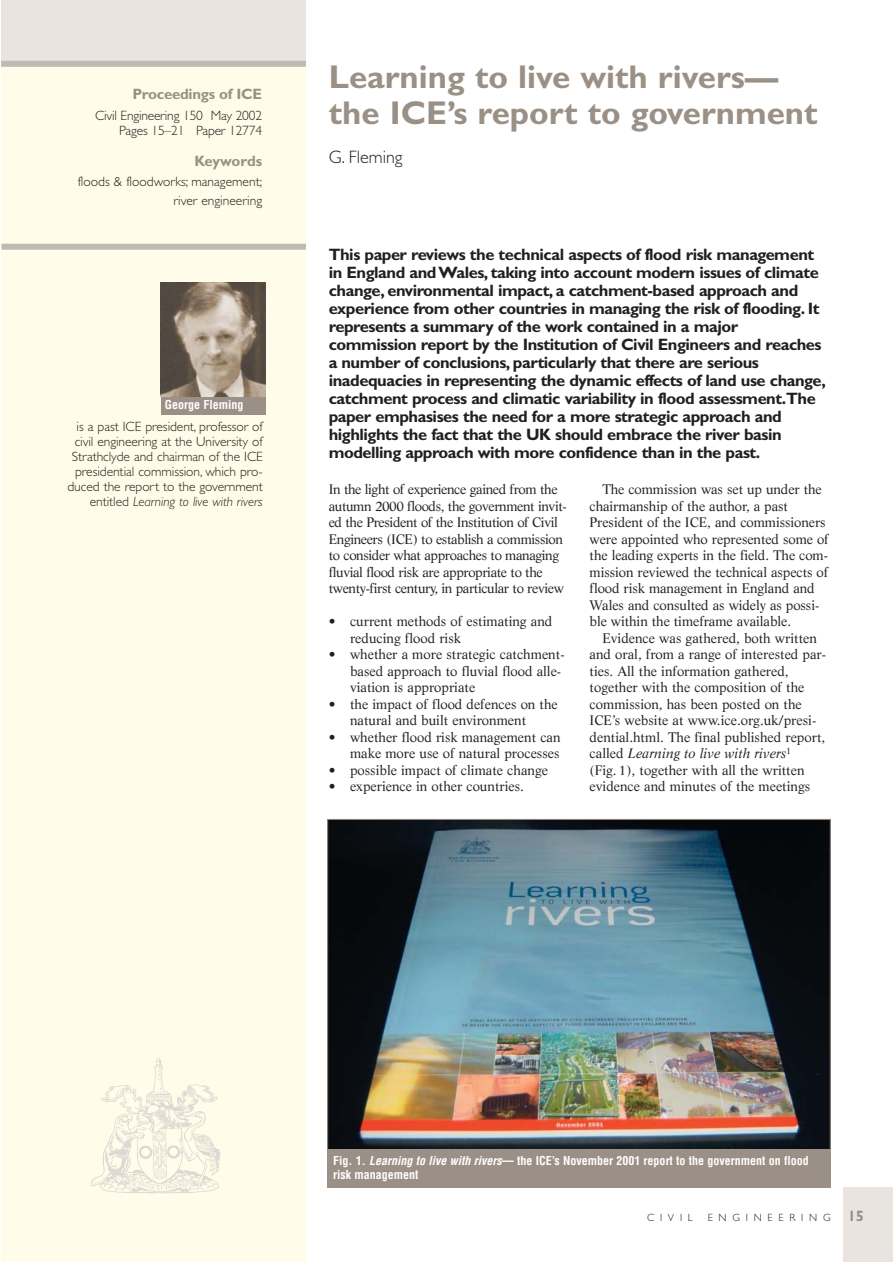
<style>
.page{position:relative;width:893px;height:1262px;background:#fff}
.page>*{position:absolute;margin:0;border:0;box-sizing:border-box;transform-origin:0 0}
.t1{font:700 33px/36px "Gill Sans";color:#9b9086}
.t2{font:300 18px "Gill Sans";color:#231f1f}
.t3{font:700 16.5px/18px "Gill Sans";letter-spacing:-.03em;color:#231f1f}
.t4{font:700 15px "Gill Sans";letter-spacing:-.015em;color:#9b9086}
.t5{font:13.5px/16.5px "Life";color:#231f1f}
.t6{font:300 13.5px/15px "Gill Sans";letter-spacing:-.005em;color:#231f1f;text-align:right}
.t7{font:13.5px/16.5px "Life";letter-spacing:-.03em;color:#231f1f}
.t8{font:700 condensed 12px/13.5px "Helvetica";color:#fff}
.t9{font:300 10.5px "Gill Sans";letter-spacing:.55em;color:#231f1f}
.s1{font-style:italic}
.s2{font-weight:700;font-size:15px;color:#9b9086}
</style>
<div class="page">
<div style="left:1px;top:0;width:305px;height:1261px;background:#fffde9"></div>
<div style="left:1px;top:244px;width:305px;height:6px;background:#c2b9b1"></div>
<div style="left:161px;top:396px;width:104px;height:19px;background:#9b9086"></div>
<img style="left:161px;top:283px;width:104px;height:113px">
<img style="left:91px;top:1057px;width:130px;height:137px">
<div style="left:843px;top:1187px;width:49px;height:74px;background:#e9e4df"></div>
<div style="left:1px;top:0;width:305px;height:64px;background:#e9e4df"></div>
<div style="left:1px;top:61px;width:305px;height:6px;background:#c2b9b1"></div>
<img style="left:329px;top:821px;width:499px;height:328px">
<div style="left:327px;top:1149px;width:503px;height:38px;background:#9b9086"></div>
<p class="t4" style="left:132px;top:88px;width:131px">Proceedings of ICE</p>
<p class="t6" style="left:95px;top:109px;width:168px">Civil Engineering 150 May 2002<br>Pages 15–21 Paper 12774</p>
<p class="t4" style="left:194px;top:156px;width:69px">Keywords</p>
<p class="t6" style="left:78px;top:173px;width:186px;line-height:19.5px">floods &amp; floodworks; management; river engineering</p>
<p class="t8" style="left:165px;top:399px;width:80px">George Fleming</p>
<p class="t6" style="left:67px;top:420px;width:197px">is a past ICE president, professor of civil engineering at the University of Strathclyde and chairman of the ICE presidential commission, which pro&shy;duced the report to the government entitled <span class="s1">Learning to live with rivers</span></p>
<h1 class="t1" style="left:329px;top:62px;width:490px">Learning to live with rivers— the ICE’s report to government</h1>
<h2 class="t2" style="left:329px;top:151px;width:75px">G. Fleming</h2>
<p class="t3" style="left:329px;top:248px;width:498px">This paper reviews the technical aspects of flood risk management in England and Wales, taking into account modern issues of climate change, environmental impact, a catchment-based approach and experience from other countries in managing the risk of flooding. It represents a summary of the work contained in a major commission report by the Institution of Civil Engineers and reaches a number of conclusions, particularly that there are serious inadequacies in representing the dynamic effects of land use change, catchment process and climatic variability in flood assessment.The paper emphasises the need for a more strategic approach and highlights the fact that the UK should embrace the river basin modelling approach with more confidence than in the past.</p>
<p class="t7" style="left:329px;top:482px;width:239px">In the light of experience gained from the autumn 2000 floods, the government invit&shy;ed the President of the Institution of Civil Engineers (ICE) to establish a commission to consider what approaches to managing fluvial flood risk are appropriate to the twenty-first century, in particular to review</p>
<p class="t5" style="left:350px;top:614px;width:204px;text-indent:-21px">• current methods of estimating and reducing flood risk</p>
<p class="t5" style="left:350px;top:647px;width:216px;text-indent:-21px">• whether a more strategic catchment&shy;based approach to fluvial flood alle&shy;viation is appropriate</p>
<p class="t5" style="left:350px;top:697px;width:209px;text-indent:-21px">• the impact of flood defences on the natural and built environment</p>
<p class="t5" style="left:329px;top:730px;width:233px;text-align:right">• whether flood risk management can make more use of natural processes</p>
<p class="t5" style="left:329px;top:763px;width:221px">• possible impact of climate change</p>
<p class="t5" style="left:329px;top:779px;width:197px">• experience in other countries.</p>
<p class="t5" style="left:589px;top:482px;width:241px;text-indent:13px">The commission was set up under the chairmanship of the author, a past President of the ICE, and commissioners were appointed who represented some of the leading experts in the field. The com&shy;mission reviewed the technical aspects of flood risk management in England and Wales and consulted as widely as possi&shy;ble within the timeframe available.</p>
<p class="t5" style="left:589px;top:631px;width:238px;text-indent:13px">Evidence was gathered, both written and oral, from a range of interested par&shy;ties. All the information gathered, together with the composition of the commission, has been posted on the ICE’s website at www.ice.org.uk/presi&shy;dential.html. The final published report, called <span class="s1">Learning to live with rivers</span><sup>1<br></sup>(Fig. 1), together with all the written evidence and minutes of the meetings</p>
<p class="t8" style="left:333px;top:1155px;width:477px">Fig. 1. <span class="s1">Learning to live with rivers</span>— the ICE’s November 2001 report to the government on flood risk management</p>
<p class="t9" style="left:647px;top:1213px;width:47px">CIVIL</p>
<p class="t9" style="left:707px;top:1213px;width:158px">ENGINEERING <span class="s2">15</span></p>
</div>
